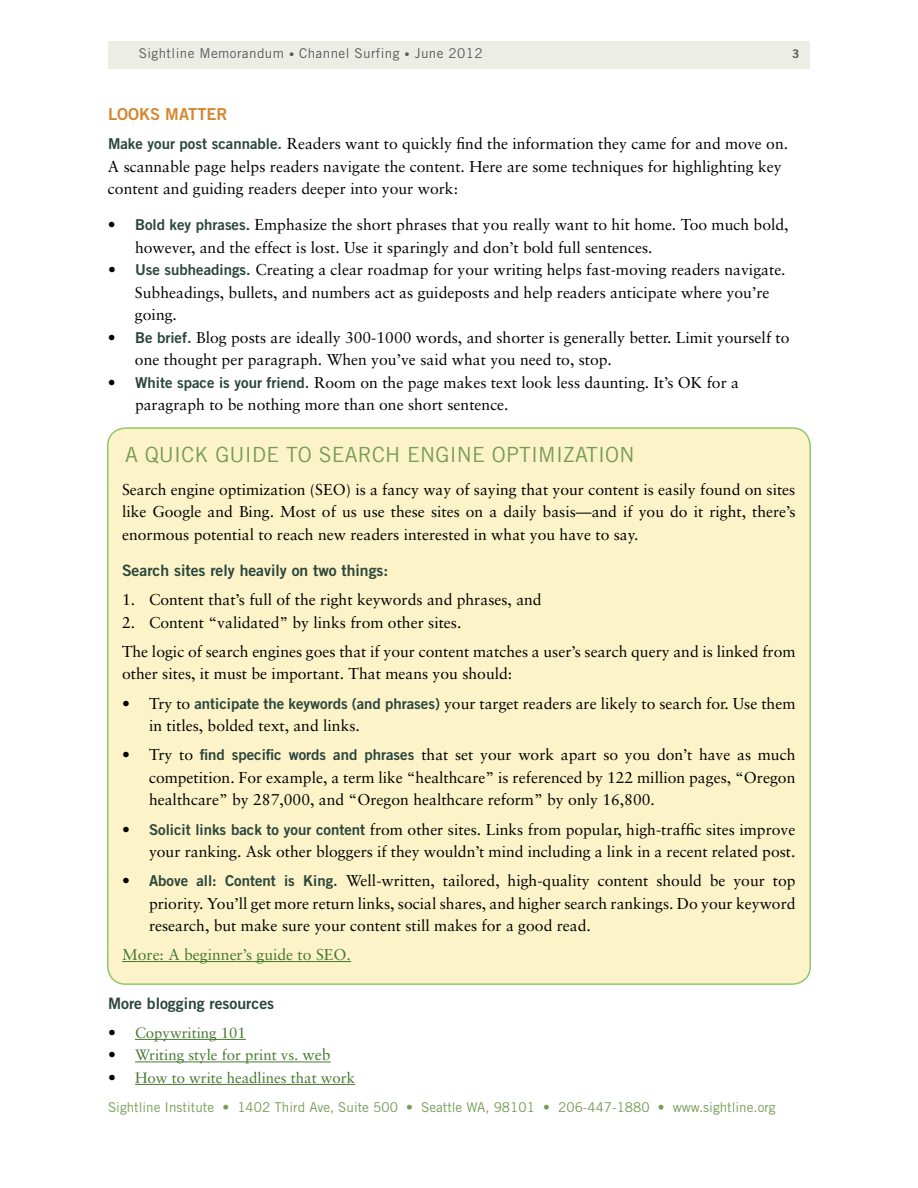
<style>
.page{position:relative;width:918px;height:1188px;background:#fff}
.page>*{position:absolute;margin:0;border:0;box-sizing:border-box;transform-origin:0 0}
.t1{font:21px "Trade Gothic LT Com";letter-spacing:.01em;color:#779c56}
.t2{font:16.5px "Trade Gothic LT Std Bd 2";color:#d58830}
.t3{font:15.75px/22.5px "Sabon";color:#000}
.t4{font:15.75px "Trade Gothic LT Std Bd 2";color:#2b463c}
.t5{font:15.75px "Sabon";color:#46782f}
.t6{font:15px "Sabon";color:#46782f}
.t7{font:13.5px "Trade Gothic LT Std";color:#779c56}
.t8{font:13.5px "Trade Gothic LT Std";letter-spacing:.03em;color:#58595b}
.t9{font:12px "Trade Gothic LT Std Bd 2";color:#58595b}
.s1{font-size:10.5px}
.s2{font-family:"Trade Gothic LT Std Bd 2";font-size:15px;color:#2b463c}
.s3{font-weight:700;color:#2b463c}
.s4{font-size:15.75px;color:#000}
.s5{font-size:15.75px}
</style>
<div class="page">
<div style="left:108px;top:41px;width:702px;height:28px;background:#eceee6"></div>
<hr style="left:135px;top:1039px;width:111px;height:1px;background:#46782f">
<hr style="left:135px;top:1062px;width:168px;height:1px;background:#46782f">
<svg style="left:303px;top:1062px;width:28px;height:1px"></svg>
<hr style="left:135px;top:1084px;width:220px;height:1px;background:#46782f">
<div style="left:108px;top:428px;width:702px;height:556px;background:#fcf3c8;border-radius:18px"></div>
<hr style="left:122px;top:961px;width:229px;height:1px;background:#46782f">
<p class="t8" style="left:139px;top:45px;width:346px">Sightline Memorandum <span class="s1">•</span> Channel Surfing <span class="s1">•</span> June 2012</p>
<p class="t9" style="left:792px;top:46px;width:9px">3</p>
<p class="t2" style="left:108px;top:104px;width:121px">LOOKS MATTER</p>
<p class="t3" style="left:108px;top:132px;width:682px"><span class="s2">Make your post scannable.</span> Readers want to quickly find the information they came for and move on.<br>A scannable page helps readers navigate the content. Here are some techniques for highlighting key content and guiding readers deeper into your work:</p>
<p class="t3" style="left:135px;top:213px;width:655px;text-indent:-27px">• <span class="s2">Bold key phrases</span><span class="s3">.</span> Emphasize the short phrases that you really want to hit home. Too much bold, however, and the effect is lost. Use it sparingly and don’t bold full sentences.</p>
<p class="t3" style="left:135px;top:258px;width:652px;text-indent:-27px">• <span class="s2">Use subheadings.</span> Creating a clear roadmap for your writing helps fast-moving readers navigate.<br>Subheadings, bullets, and numbers act as guideposts and help readers anticipate where you’re going.</p>
<p class="t3" style="left:135px;top:326px;width:656px;text-indent:-27px">• <span class="s2">Be brief.</span> Blog posts are ideally 300-1000 words, and shorter is generally better. Limit yourself to one thought per paragraph. When you’ve said what you need to, stop.</p>
<p class="t3" style="left:135px;top:371px;width:606px;text-indent:-27px">• <span class="s2">White space is your friend.</span> Room on the page makes text look less daunting. It’s OK for a paragraph to be nothing more than one short sentence.</p>
<h1 class="t1" style="left:125px;top:442px;width:511px">A QUICK GUIDE TO SEARCH ENGINE OPTIMIZATION</h1>
<p class="t3" style="left:122px;top:478px;width:675px;text-align:justify">Search engine optimization (SEO) is a fancy way of saying that your content is easily found on sites like Google and Bing. Most of us use these sites on a daily basis—and if you do it right, there’s enormous potential to reach new readers interested in what you have to say.</p>
<p class="t4" style="left:122px;top:561px;width:268px">Search sites rely heavily on two things:</p>
<p class="t3" style="left:122px;top:588px;width:421px">1. Content that’s full of the right keywords and phrases, and</p>
<p class="t3" style="left:122px;top:607px;width:675px;line-height:29.2px">2. Content “validated” by links from other sites.<br>The logic of search engines goes that if your content matches a user’s search query and is linked from</p>
<p class="t3" style="left:122px;top:663px;width:392px">other sites, it must be important. That means you should:</p>
<p class="t3" style="left:149px;top:692px;width:648px;text-indent:-27px">• Try to <span class="s2">anticipate the keywords (and phrases)</span> your target readers are likely to search for. Use them in titles, bolded text, and links.</p>
<p class="t3" style="left:149px;top:744px;width:648px;text-align:justify;text-indent:-27px">• Try to <span class="s2">find specific words and phrases</span> that set your work apart so you don’t have as much competition. For example, a term like “healthcare” is referenced by 122 million pages, “Oregon healthcare” by 287,000, and “Oregon healthcare reform” by only 16,800.</p>
<p class="t3" style="left:122px;top:818px;width:675px;text-align:right">• <span class="s2">Solicit links back to your content</span> from other sites. Links from popular, high-traffic sites improve your ranking. Ask other bloggers if they wouldn’t mind including a link in a recent related post.</p>
<p class="t3" style="left:149px;top:870px;width:648px;text-align:justify;text-indent:-27px">• <span class="s2">Above all: Content is King.</span> Well-written, tailored, high-quality content should be your top priority. You’ll get more return links, social shares, and higher search rankings. Do your keyword research, but make sure your content still makes for a good read.</p>
<p class="t5" style="left:122px;top:945px;width:230px">More: A beginner’s guide to SEO.</p>
<p class="t4" style="left:108px;top:993px;width:168px">More blogging resources</p>
<p class="t6" style="left:108px;top:1024px;width:139px"><span class="s4">•</span> Copywriting 101</p>
<p class="t6" style="left:108px;top:1046px;width:224px"><span class="s4">•</span> Writing style for print vs. <span class="s5">web</span></p>
<p class="t6" style="left:108px;top:1069px;width:249px"><span class="s4">•</span> How to write headlines that work</p>
<p class="t7" style="left:108px;top:1099px;width:669px">Sightline Institute • 1402 Third Ave, Suite 500 • Seattle WA, 98101 • 206-447-1880 • www.sightline.org</p>
</div>
